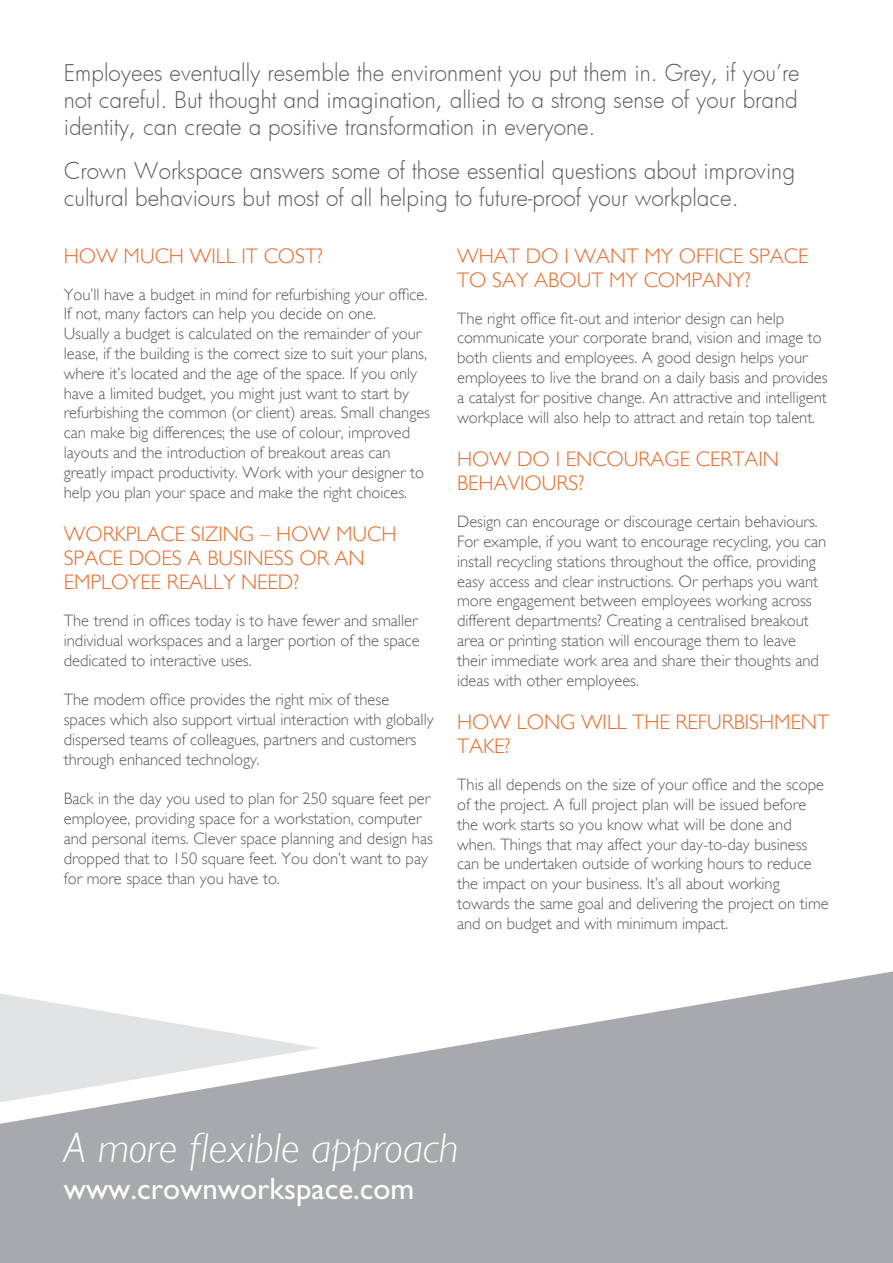
<style>
.page{position:relative;width:893px;height:1263px;background:#fff}
.page>*{position:absolute;margin:0;border:0;box-sizing:border-box;transform-origin:0 0}
.t1{font:italic 300 41.7px "Gill Sans";color:#fff}
.t2{font:30.9px "Gill Sans";color:#fff}
.t3{font:300 22.5px/27px "Futura";color:#58595b;text-align:justify}
.t4{font:300 21px/24px "Gill Sans";color:#f26722}
.t5{font:300 16.5px/19.8px "Gill Sans";color:#58595b}
</style>
<div class="page">
<svg style="left:0;top:971px;width:893px;height:292px;fill:#a7a9ac"></svg>
<svg style="left:0;top:993px;width:320px;height:109px"></svg>
<h3 class="t3" style="left:64px;top:59px;width:737px">Employees eventually resemble the environment you put them in. Grey, if you’re not careful. But thought and imagination, allied to a strong sense of your brand identity, can create a positive transformation in everyone.</h3>
<h3 class="t3" style="left:64px;top:157px;width:733px">Crown Workspace answers some of those essential questions about improving cultural behaviours but most of all helping to future-proof your workplace.</h3>
<p class="t4" style="left:457px;top:244px;width:353px">WHAT DO I WANT MY OFFICE SPACE<br>TO SAY ABOUT MY COMPANY?</p>
<p class="t5" style="left:457px;top:308px;width:372px">The right office fit-out and interior design can help communicate your corporate brand, vision and image to both clients and employees. A good design helps your employees to live the brand on a daily basis and provides a catalyst for positive change. An attractive and intelligent workplace will also help to attract and retain top talent.</p>
<p class="t4" style="left:457px;top:447px;width:323px">HOW DO I ENCOURAGE CERTAIN<br>BEHAVIOURS?</p>
<p class="t5" style="left:457px;top:512px;width:371px">Design can encourage or discourage certain behaviours.<br>For example, if you want to encourage recycling, you can install recycling stations throughout the office, providing easy access and clear instructions. Or perhaps you want more engagement between employees working across different departments? Creating a centralised breakout area or printing station will encourage them to leave their immediate work area and share their thoughts and ideas with other employees.</p>
<p class="t4" style="left:457px;top:710px;width:374px">HOW LONG WILL THE REFURBISHMENT<br>TAKE?</p>
<p class="t5" style="left:457px;top:775px;width:373px">This all depends on the size of your office and the scope of the project. A full project plan will be issued before the work starts so you know what will be done and when. Things that may affect your day-to-day business can be undertaken outside of working hours to reduce the impact on your business. It’s all about working towards the same goal and delivering the project on time and on budget and with minimum impact.</p>
<p class="t4" style="left:64px;top:244px;width:261px">HOW MUCH WILL IT COST?</p>
<p class="t5" style="left:64px;top:284px;width:368px">You’ll have a budget in mind for refurbishing your office.<br>If not, many factors can help you decide on one.<br>Usually a budget is calculated on the remainder of your lease, if the building is the correct size to suit your plans, where it’s located and the age of the space. If you only have a limited budget, you might just want to start by refurbishing the common (or client) areas. Small changes can make big differences; the use of colour, improved layouts and the introduction of breakout areas can greatly impact productivity. Work with your designer to help you plan your space and make the right choices.</p>
<p class="t4" style="left:64px;top:522px;width:334px">WORKPLACE SIZING – HOW MUCH<br>SPACE DOES A BUSINESS OR AN<br>EMPLOYEE REALLY NEED?</p>
<p class="t5" style="left:64px;top:611px;width:357px">The trend in offices today is to have fewer and smaller individual workspaces and a larger portion of the space dedicated to interactive uses.</p>
<p class="t5" style="left:64px;top:690px;width:371px">The modern office provides the right mix of these spaces which also support virtual interaction with globally dispersed teams of colleagues, partners and customers through enhanced technology.</p>
<p class="t5" style="left:64px;top:789px;width:371px">Back in the day you used to plan for 250 square feet per employee, providing space for a workstation, computer and personal items. Clever space planning and design has dropped that to 150 square feet. You don’t want to pay for more space than you have to.</p>
<h1 class="t1" style="left:64px;top:1124px;width:396px">A more flexible approach</h1>
<h2 class="t2" style="left:64px;top:1171px;width:352px">www.crownworkspace.com</h2>
</div>
